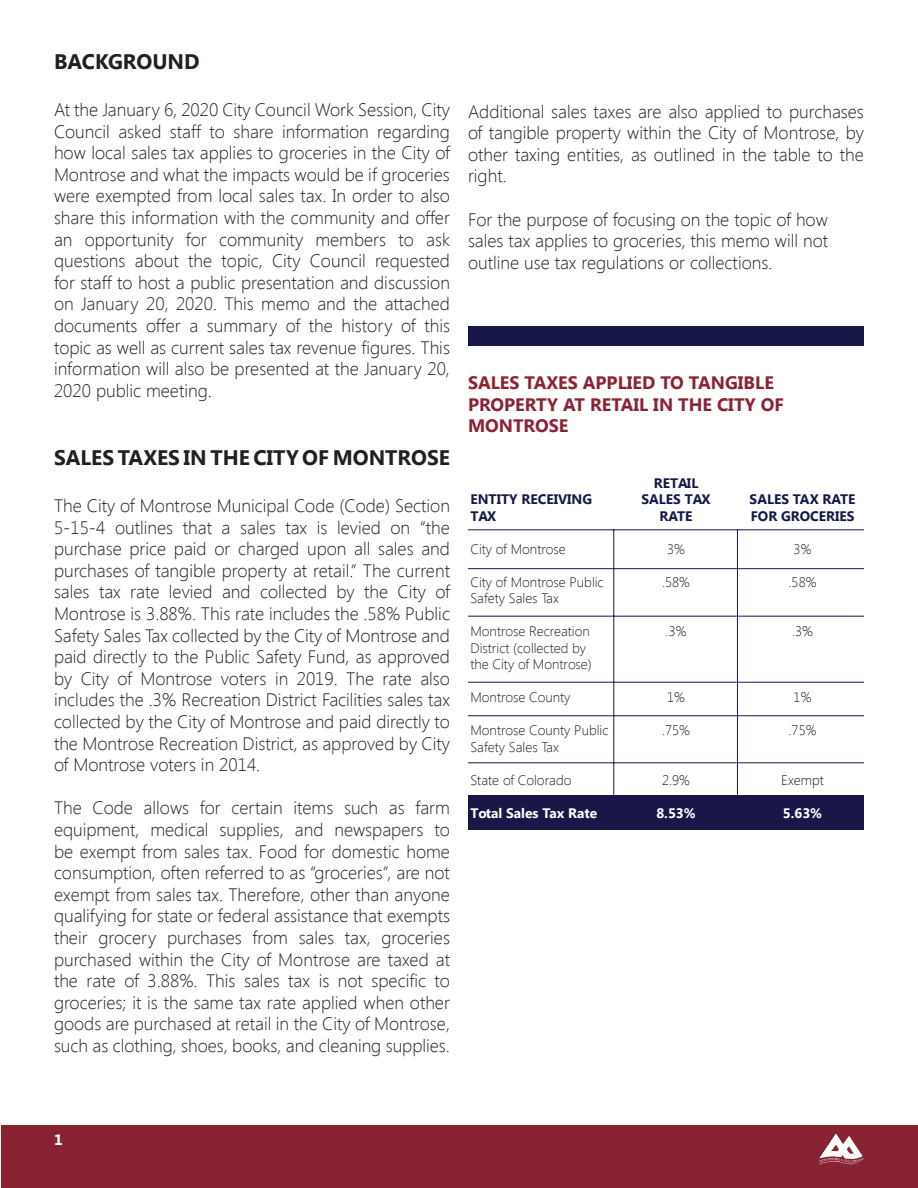
<style>
.page{position:relative;width:918px;height:1188px;background:#fff}
.page>*{position:absolute;margin:0;border:0;box-sizing:border-box;transform-origin:0 0}
.t1{font:700 21px "Segoe UI";color:#231f20}
.t2{font:300 18px/21.6px "Segoe UI";color:#231f20;text-align:justify}
.t3{font:700 18px/21.6px "Segoe UI";color:#8b2233}
.t4{font:700 15px "Segoe UI";color:#fff}
.t5{font:300 13.8px/16.5px "Segoe UI";color:#231f20}
.t6{font:700 13.8px/16.5px "Segoe UI";color:#151849}
.t7{font:700 13.8px "Segoe UI";color:#fff}
</style>
<div class="page">
<div style="left:1px;top:1125px;width:917px;height:63px;background:#882232"></div>
<svg style="left:819px;top:1134px;width:45px;height:31px"></svg>
<div style="left:468px;top:326px;width:396px;height:19px;background:#191748"></div>
<div style="left:468px;top:795px;width:396px;height:35px;background:#191748"></div>
<hr style="left:614px;top:530px;width:1px;height:265px;background:#151849">
<hr style="left:737px;top:530px;width:1px;height:265px;background:#151849">
<hr style="left:468px;top:568px;width:396px;height:1px;background:#151849">
<hr style="left:468px;top:530px;width:396px;height:1px;background:#151849">
<hr style="left:468px;top:616px;width:396px;height:1px;background:#151849">
<hr style="left:468px;top:682px;width:396px;height:1px;background:#151849">
<hr style="left:468px;top:716px;width:396px;height:1px;background:#151849">
<hr style="left:468px;top:763px;width:396px;height:1px;background:#151849">
<p class="t1" style="left:54px;top:47px;width:147px">BACKGROUND</p>
<p class="t2" style="left:54px;top:98px;width:398px">At the January 6, 2020 City Council Work Session, City Council asked staff to share information regarding how local sales tax applies to groceries in the City of Montrose and what the impacts would be if groceries were exempted from local sales tax. In order to also share this information with the community and offer an opportunity for community members to ask questions about the topic, City Council requested for staff to host a public presentation and discussion on January 20, 2020. This memo and the attached documents offer a summary of the history of this topic as well as current sales tax revenue figures. This information will also be presented at the January 20, 2020 public meeting.</p>
<p class="t1" style="left:54px;top:443px;width:398px">SALES TAXES IN THE CITY OF MONTROSE</p>
<p class="t2" style="left:54px;top:494px;width:398px">The City of Montrose Municipal Code (Code) Section 5-15-4 outlines that a sales tax is levied on “the purchase price paid or charged upon all sales and purchases of tangible property at retail.” The current sales tax rate levied and collected by the City of Montrose is 3.88%. This rate includes the .58% Public Safety Sales Tax collected by the City of Montrose and paid directly to the Public Safety Fund, as approved by City of Montrose voters in 2019. The rate also includes the .3% Recreation District Facilities sales tax collected by the City of Montrose and paid directly to the Montrose Recreation District, as approved by City of Montrose voters in 2014.</p>
<p class="t2" style="left:54px;top:797px;width:398px">The Code allows for certain items such as farm equipment, medical supplies, and newspapers to be exempt from sales tax. Food for domestic home consumption, often referred to as “groceries”, are not exempt from sales tax. Therefore, other than anyone qualifying for state or federal assistance that exempts their grocery purchases from sales tax, groceries purchased within the City of Montrose are taxed at the rate of 3.88%. This sales tax is not specific to groceries; it is the same tax rate applied when other goods are purchased at retail in the City of Montrose, such as clothing, shoes, books, and cleaning supplies.</p>
<p class="t2" style="left:468px;top:100px;width:398px">Additional sales taxes are also applied to purchases of tangible property within the City of Montrose, by other taxing entities, as outlined in the table to the right.</p>
<p class="t2" style="left:468px;top:208px;width:362px">For the purpose of focusing on the topic of how sales tax applies to groceries, this memo will not outline use tax regulations or collections.</p>
<p class="t3" style="left:468px;top:371px;width:317px">SALES TAXES APPLIED TO TANGIBLE<br>PROPERTY AT RETAIL IN THE CITY OF<br>MONTROSE</p>
<p class="t6" style="left:470px;top:490px;width:123px">ENTITY RECEIVING<br>TAX</p>
<p class="t5" style="left:470px;top:540px;width:97px">City of Montrose</p>
<p class="t5" style="left:470px;top:573px;width:135px">City of Montrose Public<br>Safety Sales Tax</p>
<p class="t5" style="left:470px;top:623px;width:123px">Montrose Recreation<br>District (collected by the City of Montrose)</p>
<p class="t5" style="left:470px;top:689px;width:101px">Montrose County</p>
<p class="t5" style="left:470px;top:722px;width:139px">Montrose County Public<br>Safety Sales Tax</p>
<p class="t5" style="left:470px;top:771px;width:102px">State of Colorado</p>
<p class="t7" style="left:470px;top:803px;width:128px">Total Sales Tax Rate</p>
<p class="t6" style="left:642px;top:474px;width:71px;text-align:center">RETAIL<br>SALES TAX<br>RATE</p>
<p class="t5" style="left:667px;top:540px;width:19px">3%</p>
<p class="t5" style="left:662px;top:573px;width:29px">.58%</p>
<p class="t5" style="left:666px;top:623px;width:22px">.3%</p>
<p class="t5" style="left:667px;top:689px;width:19px">1%</p>
<p class="t5" style="left:662px;top:722px;width:30px">.75%</p>
<p class="t5" style="left:662px;top:771px;width:30px">2.9%</p>
<p class="t7" style="left:656px;top:803px;width:41px">8.53%</p>
<p class="t6" style="left:750px;top:490px;width:107px">SALES TAX RATE<br>FOR GROCERIES</p>
<p class="t5" style="left:794px;top:540px;width:19px">3%</p>
<p class="t5" style="left:789px;top:573px;width:29px">.58%</p>
<p class="t5" style="left:792px;top:623px;width:22px">.3%</p>
<p class="t5" style="left:794px;top:689px;width:19px">1%</p>
<p class="t5" style="left:789px;top:722px;width:30px">.75%</p>
<p class="t5" style="left:781px;top:771px;width:44px">Exempt</p>
<p class="t7" style="left:783px;top:803px;width:41px">5.63%</p>
<p class="t4" style="left:54px;top:1129px;width:10px">1</p>
</div>
